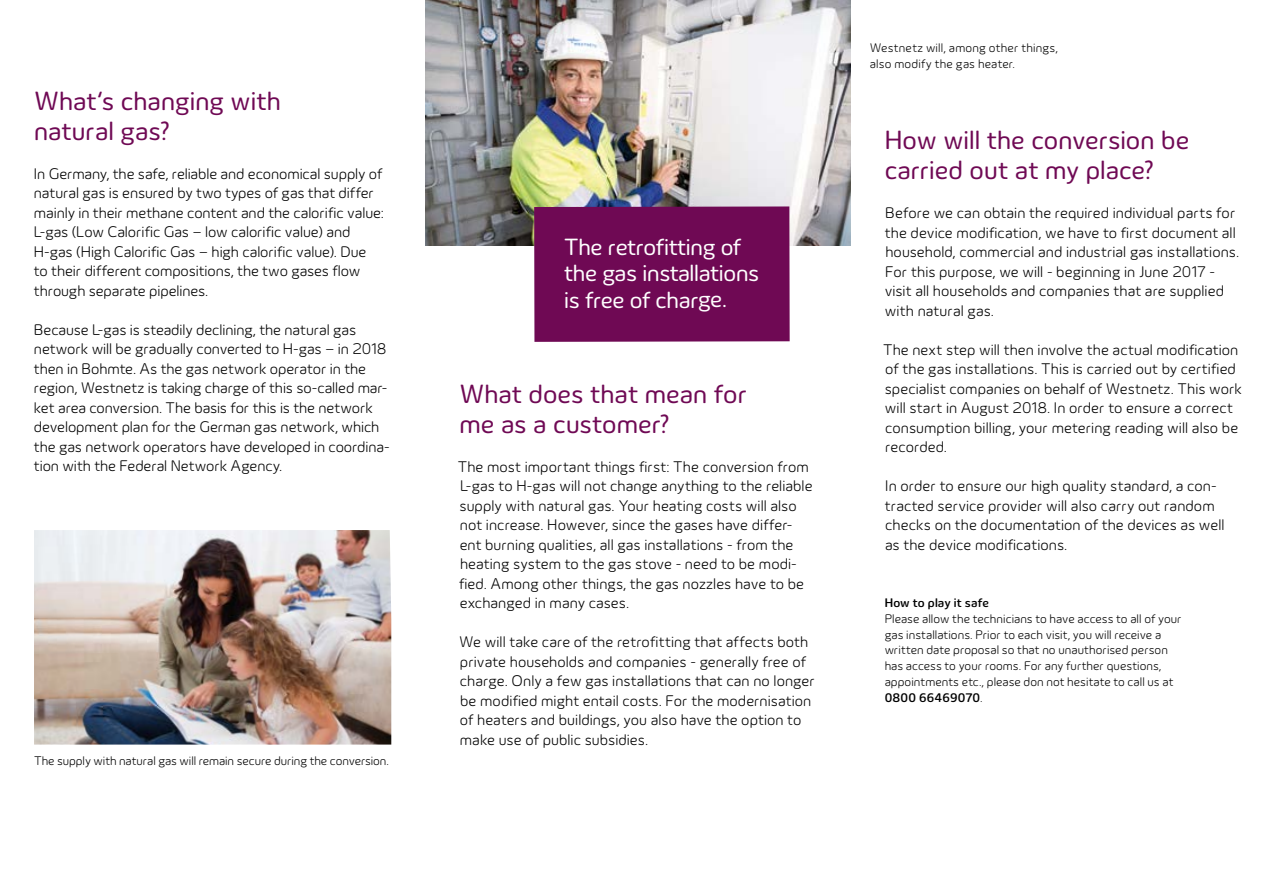
<style>
.page{position:relative;width:1276px;height:893px;background:#fff}
.page>*{position:absolute;margin:0;border:0;box-sizing:border-box;transform-origin:0 0}
.t1{font:27px/29.7px "Innogy";color:#6f0954}
.t2{font:24px/26.4px "Innogy";letter-spacing:-.015em;color:#fff}
.t3{font:300 15.75px/19.5px "Innogy";color:#000}
.t4{font:300 12.75px/15.8px "Innogy";letter-spacing:.005em;color:#000}
.t5{font:500 12.75px "Innogy";letter-spacing:.015em;color:#000}
.s1{font-weight:500}
</style>
<div class="page">
<img style="left:425px;top:0;width:425px;height:245px">
<img style="left:34px;top:530px;width:357px;height:215px">
<div style="left:534px;top:206px;width:255px;height:136px;background:#6f0954"></div>
<h1 class="t1" style="left:34px;top:86px;width:248px">What‘s changing with natural gas?</h1>
<p class="t3" style="left:34px;top:164px;width:351px">In Germany, the safe, reliable and economical supply of natural gas is ensured by two types of gas that differ mainly in their methane content and the calorific value:<br>L-gas (Low Calorific Gas – low calorific value) and H-gas (High Calorific Gas – high calorific value). Due to their different compositions, the two gases flow through separate pipelines.</p>
<p class="t3" style="left:34px;top:320px;width:357px">Because L-gas is steadily declining, the natural gas network will be gradually converted to H-gas – in 2018 then in Bohmte. As the gas network operator in the region, Westnetz is taking charge of this so-called mar&shy;ket area conversion. The basis for this is the network development plan for the German gas network, which the gas network operators have developed in coordina&shy;tion with the Federal Network Agency.</p>
<p class="t4" style="left:34px;top:753px;width:356px">The supply with natural gas will remain secure during the conversion.</p>
<h2 class="t2" style="left:564px;top:234px;width:197px">The retrofitting of the gas installations is free of charge.</h2>
<h1 class="t1" style="left:459px;top:379px;width:289px">What does that mean for me as a customer?</h1>
<p class="t3" style="left:458px;top:457px;width:356px">The most important things first: The conversion from L-gas to H-gas will not change anything to the reliable supply with natural gas. Your heating costs will also not increase. However, since the gases have differ&shy;ent burning qualities, all gas installations - from the heating system to the gas stove - need to be modi&shy;fied. Among other things, the gas nozzles have to be exchanged in many cases.</p>
<p class="t3" style="left:459px;top:632px;width:357px">We will take care of the retrofitting that affects both private households and companies - generally free of charge. Only a few gas installations that can no longer be modified might entail costs. For the modernisation of heaters and buildings, you also have the option to make use of public subsidies.</p>
<p class="t4" style="left:870px;top:40px;width:190px">Westnetz will, among other things, also modify the gas heater.</p>
<h1 class="t1" style="left:884px;top:125px;width:306px">How will the conversion be carried out at my place?</h1>
<p class="t3" style="left:884px;top:203px;width:356px">Before we can obtain the required individual parts for the device modification, we have to first document all household, commercial and industrial gas installations.<br>For this purpose, we will - beginning in June 2017 - visit all households and companies that are supplied with natural gas.</p>
<p class="t3" style="left:883px;top:340px;width:361px">The next step will then involve the actual modification of the gas installations. This is carried out by certified specialist companies on behalf of Westnetz. This work will start in August 2018. In order to ensure a correct consumption billing, your metering reading will also be recorded.</p>
<p class="t3" style="left:885px;top:476px;width:341px">In order to ensure our high quality standard, a con&shy;tracted service provider will also carry out random checks on the documentation of the devices as well as the device modifications.</p>
<p class="t5" style="left:884px;top:595px;width:106px">How to play it safe</p>
<p class="t4" style="left:884px;top:611px;width:298px">Please allow the technicians to have access to all of your gas installations. Prior to each visit, you will receive a written date proposal so that no unauthorised person has access to your rooms. For any further questions, appointments etc., please don not hesitate to call us at <span class="s1">0800 66469070</span>.</p>
</div>
